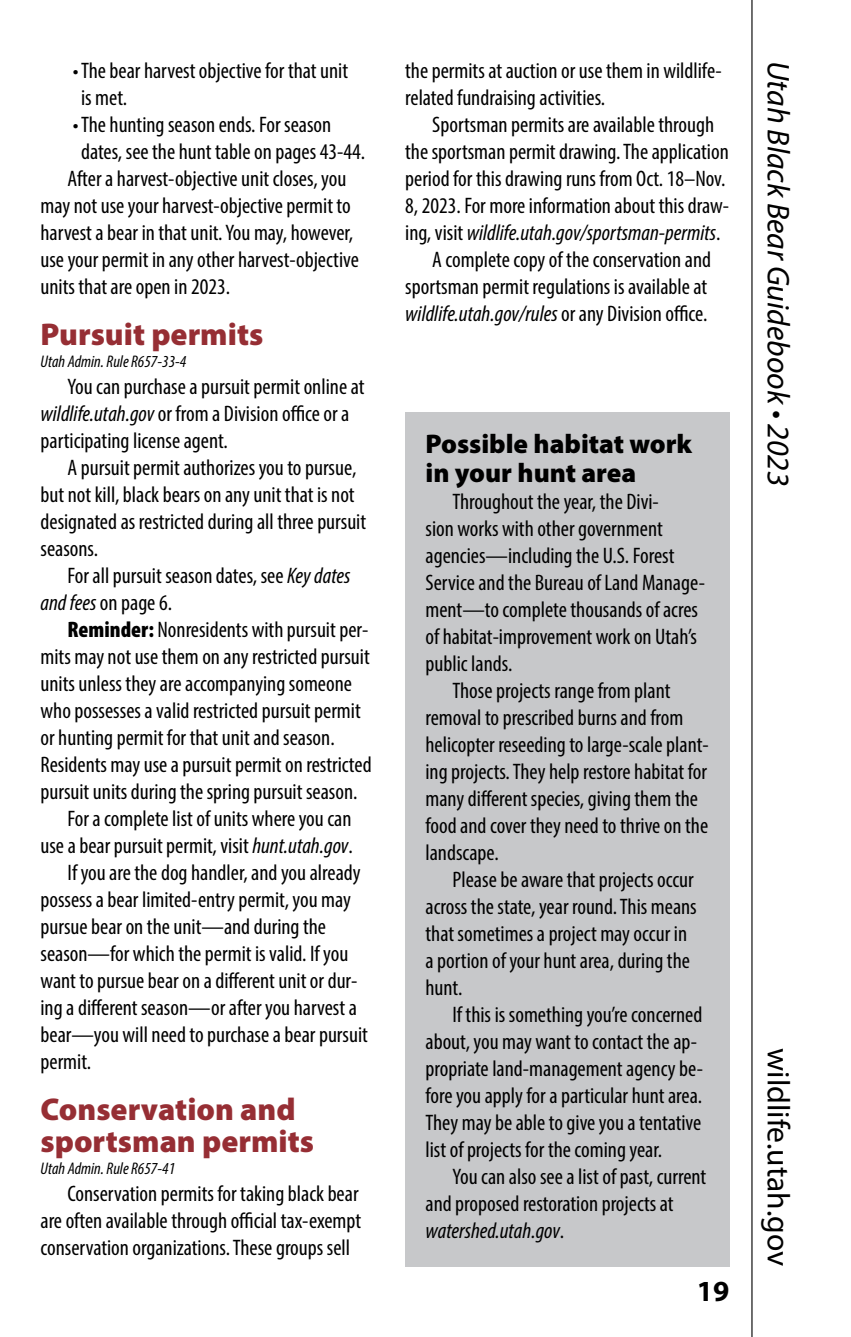
<style>
.page{position:relative;width:851px;height:1337px;background:#fff}
.page>*{position:absolute;margin:0;border:0;box-sizing:border-box;transform-origin:0 0}
.t1{font:900 31.5px/31.5px "Myriad Pro";color:#962e34}
.t2{font:italic 31.5px "Myriad Pro";color:#000}
.t3{font:31.5px "Myriad Pro";color:#000}
.t4{font:700 29.25px "Myriad Pro";color:#000}
.t5{font:900 27px/29.2px "Myriad Pro";color:#000}
.t6{font:condensed 22.5px/27px "Myriad Pro";color:#000}
.t7{font:italic condensed 22.5px "Myriad Pro";color:#000}
.t8{font:italic condensed 16.88px "Myriad Pro";color:#000}
.s1{font-style:italic}
.s2{font-weight:900}
.s3{font-style:normal}
</style>
<div class="page">
<hr style="left:751px;top:0;width:1px;height:1336px;background:#000">
<div style="left:405px;top:412px;width:324px;height:854px;background:#c7c8ca"></div>
<p class="t6" style="left:81px;top:56px;width:268px;text-indent:-8px">•The bear harvest objective for that unit is met.</p>
<p class="t6" style="left:73px;top:110px;width:260px">•The hunting season ends. For season</p>
<p class="t6" style="left:81px;top:137px;width:285px">dates, see the hunt table on pages 43-44.</p>
<p class="t6" style="left:68px;top:164px;width:280px">After a harvest-objective unit closes, you</p>
<p class="t6" style="left:40px;top:191px;width:312px">may not use your harvest-objective permit to</p>
<p class="t6" style="left:40px;top:218px;width:314px">harvest a bear in that unit. You may, however,</p>
<p class="t6" style="left:40px;top:245px;width:320px">use your permit in any other harvest-objective</p>
<p class="t6" style="left:40px;top:272px;width:191px">units that are open in 2023.</p>
<h1 class="t1" style="left:40px;top:317px;width:224px">Pursuit permits</h1>
<p class="t8" style="left:40px;top:351px;width:147px">Utah Admin. Rule R657-33-4</p>
<p class="t6" style="left:40px;top:373px;width:325px;text-indent:27px">You can purchase a pursuit permit online at <span class="s1">wildlife.utah.gov</span> or from a Division office or a participating license agent.</p>
<p class="t6" style="left:40px;top:454px;width:327px;text-indent:27px">A pursuit permit authorizes you to pursue, but not kill, black bears on any unit that is not designated as restricted during all three pursuit seasons.</p>
<p class="t6" style="left:40px;top:562px;width:311px;text-indent:27px">For all pursuit season dates, see <span class="s1">Key dates and fees</span> on page 6.</p>
<p class="t6" style="left:68px;top:616px;width:302px"><span class="s2">Reminder:</span> Nonresidents with pursuit per-</p>
<p class="t6" style="left:40px;top:643px;width:331px">mits may not use them on any restricted pursuit</p>
<p class="t6" style="left:40px;top:670px;width:313px">units unless they are accompanying someone</p>
<p class="t6" style="left:40px;top:697px;width:322px">who possesses a valid restricted pursuit permit</p>
<p class="t6" style="left:40px;top:724px;width:296px">or hunting permit for that unit and season.</p>
<p class="t6" style="left:40px;top:751px;width:332px">Residents may use a pursuit permit on restricted</p>
<p class="t6" style="left:40px;top:778px;width:318px">pursuit units during the spring pursuit season.</p>
<p class="t6" style="left:68px;top:805px;width:285px">For a complete list of units where you can</p>
<p class="t6" style="left:40px;top:832px;width:314px">use a bear pursuit permit, visit <span class="s1">hunt.utah.gov</span>.</p>
<p class="t6" style="left:68px;top:859px;width:294px">If you are the dog handler, and you already</p>
<p class="t6" style="left:40px;top:886px;width:312px">possess a bear limited-entry permit, you may</p>
<p class="t6" style="left:40px;top:913px;width:287px">pursue bear on the unit—and during the</p>
<p class="t6" style="left:40px;top:940px;width:309px">season—for which the permit is valid. If you</p>
<p class="t6" style="left:40px;top:967px;width:318px">want to pursue bear on a different unit or dur-</p>
<p class="t6" style="left:40px;top:994px;width:318px">ing a different season—or after you harvest a</p>
<p class="t6" style="left:40px;top:1021px;width:329px">bear—you will need to purchase a bear pursuit</p>
<p class="t6" style="left:40px;top:1048px;width:52px">permit.</p>
<h1 class="t1" style="left:40px;top:1092px;width:275px">Conservation and sportsman permits</h1>
<p class="t8" style="left:40px;top:1158px;width:136px">Utah Admin. Rule R657-41</p>
<p class="t6" style="left:40px;top:1180px;width:322px;text-align:justify;text-indent:27px">Conservation permits for taking black bear are often available through official tax-exempt conservation organizations. These groups sell</p>
<p class="t6" style="left:405px;top:56px;width:318px">the permits at auction or use them in wildlife&shy;related fundraising activities.</p>
<p class="t6" style="left:432px;top:110px;width:283px">Sportsman permits are available through</p>
<p class="t6" style="left:405px;top:137px;width:325px">the sportsman permit drawing. The application</p>
<p class="t6" style="left:405px;top:164px;width:322px">period for this drawing runs from Oct. 18–Nov.</p>
<p class="t6" style="left:405px;top:191px;width:325px">8, 2023. For more information about this draw-</p>
<p class="t7" style="left:405px;top:219px;width:317px"><span class="s3">ing, visit</span> wildlife.utah.gov/sportsman-permits<span class="s3">.</span></p>
<p class="t6" style="left:432px;top:245px;width:280px">A complete copy of the conservation and</p>
<p class="t6" style="left:405px;top:272px;width:303px">sportsman permit regulations is available at</p>
<p class="t7" style="left:405px;top:300px;width:304px">wildlife.utah.gov/rules <span class="s3">or any Division office.</span></p>
<p class="t5" style="left:425px;top:428px;width:268px">Possible habitat work in your hunt area</p>
<p class="t6" style="left:452px;top:487px;width:208px">Throughout the year, the Divi-</p>
<p class="t6" style="left:425px;top:514px;width:239px">sion works with other government</p>
<p class="t6" style="left:425px;top:541px;width:250px">agencies—including the U.S. Forest</p>
<p class="t6" style="left:425px;top:568px;width:281px">Service and the Bureau of Land Manage-</p>
<p class="t6" style="left:425px;top:595px;width:274px">ment—to complete thousands of acres</p>
<p class="t6" style="left:425px;top:622px;width:273px">of habitat-improvement work on Utah’s</p>
<p class="t6" style="left:425px;top:649px;width:88px">public lands.</p>
<p class="t6" style="left:452px;top:676px;width:219px">Those projects range from plant</p>
<p class="t6" style="left:425px;top:703px;width:259px">removal to prescribed burns and from</p>
<p class="t6" style="left:425px;top:730px;width:285px">helicopter reseeding to large-scale plant-</p>
<p class="t6" style="left:425px;top:757px;width:283px">ing projects. They help restore habitat for</p>
<p class="t6" style="left:425px;top:784px;width:274px">many different species, giving them the</p>
<p class="t6" style="left:425px;top:811px;width:284px">food and cover they need to thrive on the</p>
<p class="t6" style="left:425px;top:838px;width:75px">landscape.</p>
<p class="t6" style="left:452px;top:865px;width:243px">Please be aware that projects occur</p>
<p class="t6" style="left:425px;top:892px;width:273px">across the state, year round. This means</p>
<p class="t6" style="left:425px;top:919px;width:263px">that sometimes a project may occur in</p>
<p class="t6" style="left:425px;top:946px;width:266px">a portion of your hunt area, during the</p>
<p class="t6" style="left:425px;top:973px;width:38px">hunt.</p>
<p class="t6" style="left:452px;top:1000px;width:251px">If this is something you’re concerned</p>
<p class="t6" style="left:425px;top:1027px;width:273px">about, you may want to contact the ap-</p>
<p class="t6" style="left:425px;top:1054px;width:279px">propriate land-management agency be-</p>
<p class="t6" style="left:425px;top:1081px;width:278px">fore you apply for a particular hunt area.</p>
<p class="t6" style="left:425px;top:1108px;width:277px">They may be able to give you a tentative</p>
<p class="t6" style="left:425px;top:1135px;width:238px">list of projects for the coming year.</p>
<p class="t6" style="left:452px;top:1162px;width:255px">You can also see a list of past, current</p>
<p class="t6" style="left:425px;top:1189px;width:250px">and proposed restoration projects at</p>
<p class="t7" style="left:425px;top:1217px;width:140px">watershed.utah.gov<span class="s3">.</span></p>
<h2 class="t4" style="left:697px;top:1271px;width:34px">19</h2>
<h1 class="t2" style="left:797px;top:61px;width:427px;rotate:90deg">Utah Black Bear Guidebook • 2023</h1>
<h1 class="t3" style="left:797px;top:1048px;width:220px;rotate:90deg">wildlife.utah.gov</h1>
</div>
